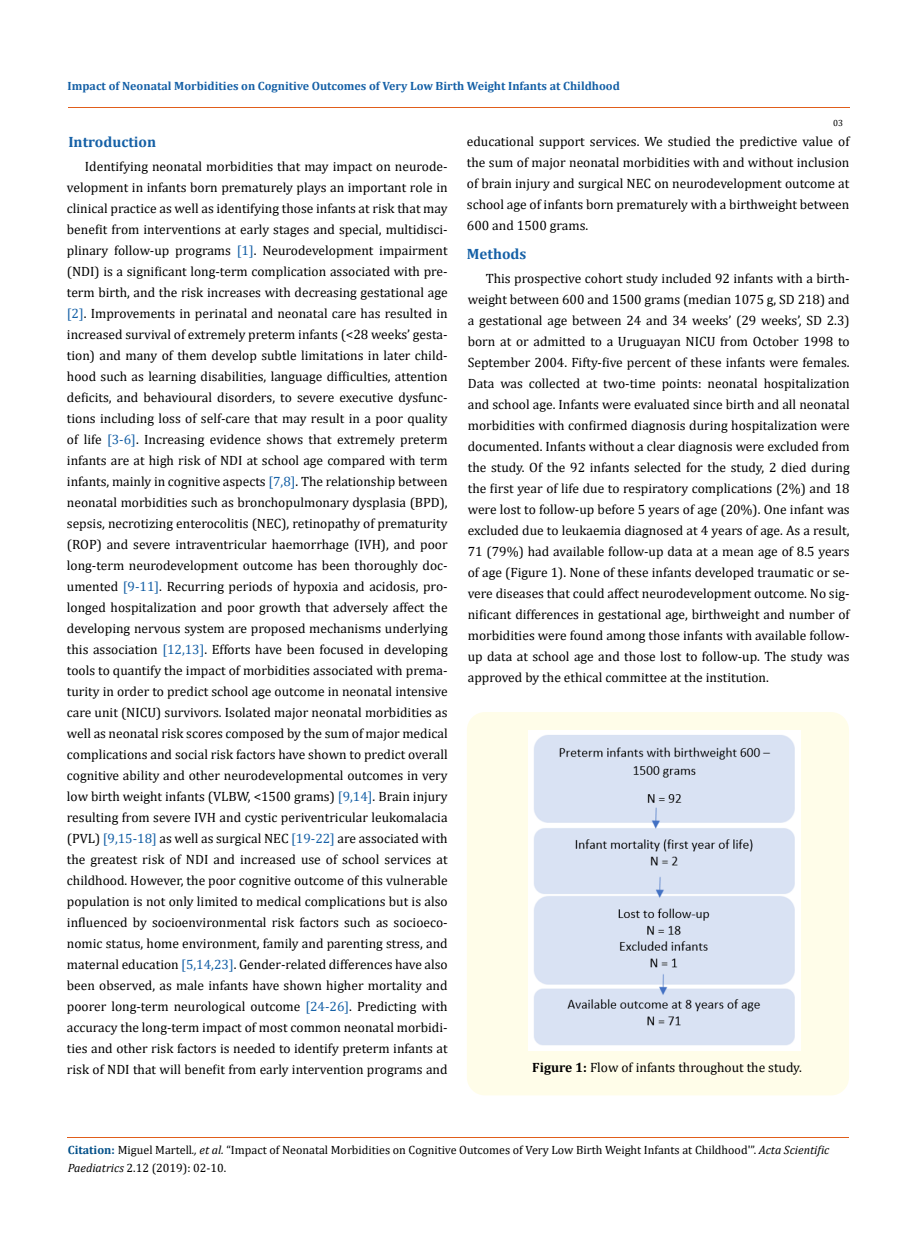
<style>
.page{position:relative;width:917px;height:1242px;background:#fff}
.page>*{position:absolute;margin:0;border:0;box-sizing:border-box;transform-origin:0 0}
.t1{font:700 15px "Cambria";color:#1560a6}
.t2{font:13.5px/21px "Cambria";color:#000;text-align:justify}
.t3{font:12px/18px "Cambria";color:#000}
.t4{font:700 12px "Cambria";color:#1560a6}
.t5{font:9px "Cambria";color:#000}
.s1{color:#1560a6}
.s2{font-weight:700}
.s3{font-weight:700;color:#035089}
.s4{font-style:italic}
</style>
<div class="page">
<div style="left:467px;top:712px;width:382px;height:383px;background:#fffde9;border-radius:18px"></div>
<img style="left:529px;top:731px;width:271px;height:320px">
<hr style="left:68px;top:108px;width:781px;height:1px;background:#e05d1a">
<hr style="left:67px;top:1137px;width:781px;height:1px;background:#e05d1a">
<p class="t4" style="left:68px;top:77px;width:554px">Impact of Neonatal Morbidities on Cognitive Outcomes of Very Low Birth Weight Infants at Childhood</p>
<p class="t5" style="left:833px;top:118px;width:11px">03</p>
<p class="t1" style="left:68px;top:131px;width:89px">Introduction</p>
<p class="t2" style="left:467px;top:130px;width:384px">educational support services. We studied the predictive value of the sum of major neonatal morbidities with and without inclusion of brain injury and surgical NEC on neurodevelopment outcome at school age of infants born prematurely with a birthweight between 600 and 1500 grams.</p>
<p class="t2" style="left:67px;top:156px;width:382px;text-indent:18px">Identifying neonatal morbidities that may impact on neurode&shy;velopment in infants born prematurely plays an important role in clinical practice as well as identifying those infants at risk that may benefit from interventions at early stages and special, multidisci&shy;plinary follow-up programs <span class="s1">[1]</span>. Neurodevelopment impairment (NDI) is a significant long-term complication associated with pre&shy;term birth, and the risk increases with decreasing gestational age <span class="s1">[2]</span>. Improvements in perinatal and neonatal care has resulted in increased survival of extremely preterm infants (&lt;28 weeks’ gesta&shy;tion) and many of them develop subtle limitations in later child&shy;hood such as learning disabilities, language difficulties, attention deficits, and behavioural disorders, to severe executive dysfunc&shy;tions including loss of self-care that may result in a poor quality of life <span class="s1">[3-6]</span>. Increasing evidence shows that extremely preterm infants are at high risk of NDI at school age compared with term infants, mainly in cognitive aspects <span class="s1">[7,8]</span>. The relationship between neonatal morbidities such as bronchopulmonary dysplasia (BPD), sepsis, necrotizing enterocolitis (NEC), retinopathy of prematurity (ROP) and severe intraventricular haemorrhage (IVH), and poor long-term neurodevelopment outcome has been thoroughly doc&shy;umented <span class="s1">[9-11]</span>. Recurring periods of hypoxia and acidosis, pro&shy;longed hospitalization and poor growth that adversely affect the developing nervous system are proposed mechanisms underlying this association <span class="s1">[12,13]</span>. Efforts have been focused in developing tools to quantify the impact of morbidities associated with prema&shy;turity in order to predict school age outcome in neonatal intensive care unit (NICU) survivors. Isolated major neonatal morbidities as well as neonatal risk scores composed by the sum of major medical complications and social risk factors have shown to predict overall cognitive ability and other neurodevelopmental outcomes in very low birth weight infants (VLBW, &lt;1500 grams) <span class="s1">[9,14]</span>. Brain injury resulting from severe IVH and cystic periventricular leukomalacia (PVL) <span class="s1">[9,15-18]</span> as well as surgical NEC <span class="s1">[19-22]</span> are associated with the greatest risk of NDI and increased use of school services at childhood. However, the poor cognitive outcome of this vulnerable population is not only limited to medical complications but is also influenced by socioenvironmental risk factors such as socioeco&shy;nomic status, home environment, family and parenting stress, and maternal education <span class="s1">[5,14,23]</span>. Gender-related differences have also been observed, as male infants have shown higher mortality and poorer long-term neurological outcome <span class="s1">[24-26]</span>. Predicting with accuracy the long-term impact of most common neonatal morbidi&shy;ties and other risk factors is needed to identify preterm infants at risk of NDI that will benefit from early intervention programs and</p>
<p class="t1" style="left:467px;top:244px;width:61px">Methods</p>
<p class="t2" style="left:468px;top:268px;width:383px;text-indent:18px">This prospective cohort study included 92 infants with a birth&shy;weight between 600 and 1500 grams (median 1075 g, SD 218) and a gestational age between 24 and 34 weeks’ (29 weeks’, SD 2.3) born at or admitted to a Uruguayan NICU from October 1998 to September 2004. Fifty-five percent of these infants were females.<br>Data was collected at two-time points: neonatal hospitalization and school age. Infants were evaluated since birth and all neonatal morbidities with confirmed diagnosis during hospitalization were documented. Infants without a clear diagnosis were excluded from the study. Of the 92 infants selected for the study, 2 died during the first year of life due to respiratory complications (2%) and 18 were lost to follow-up before 5 years of age (20%). One infant was excluded due to leukaemia diagnosed at 4 years of age. As a result, 71 (79%) had available follow-up data at a mean age of 8.5 years of age (Figure 1). None of these infants developed traumatic or se&shy;vere diseases that could affect neurodevelopment outcome. No sig&shy;nificant differences in gestational age, birthweight and number of morbidities were found among those infants with available follow&shy;up data at school age and those lost to follow-up. The study was approved by the ethical committee at the institution.</p>
<p class="t2" style="left:532px;top:1057px;width:271px"><span class="s2">Figure 1:</span> Flow of infants throughout the study.</p>
<p class="t3" style="left:68px;top:1141px;width:763px"><span class="s3">Citation:</span> Miguel Martell<span class="s4">., et al.</span> “Impact of Neonatal Morbidities on Cognitive Outcomes of Very Low Birth Weight Infants at Childhood'”. <span class="s4">Acta Scientific<br>Paediatrics</span> 2.12 (2019): 02-10.</p>
</div>
